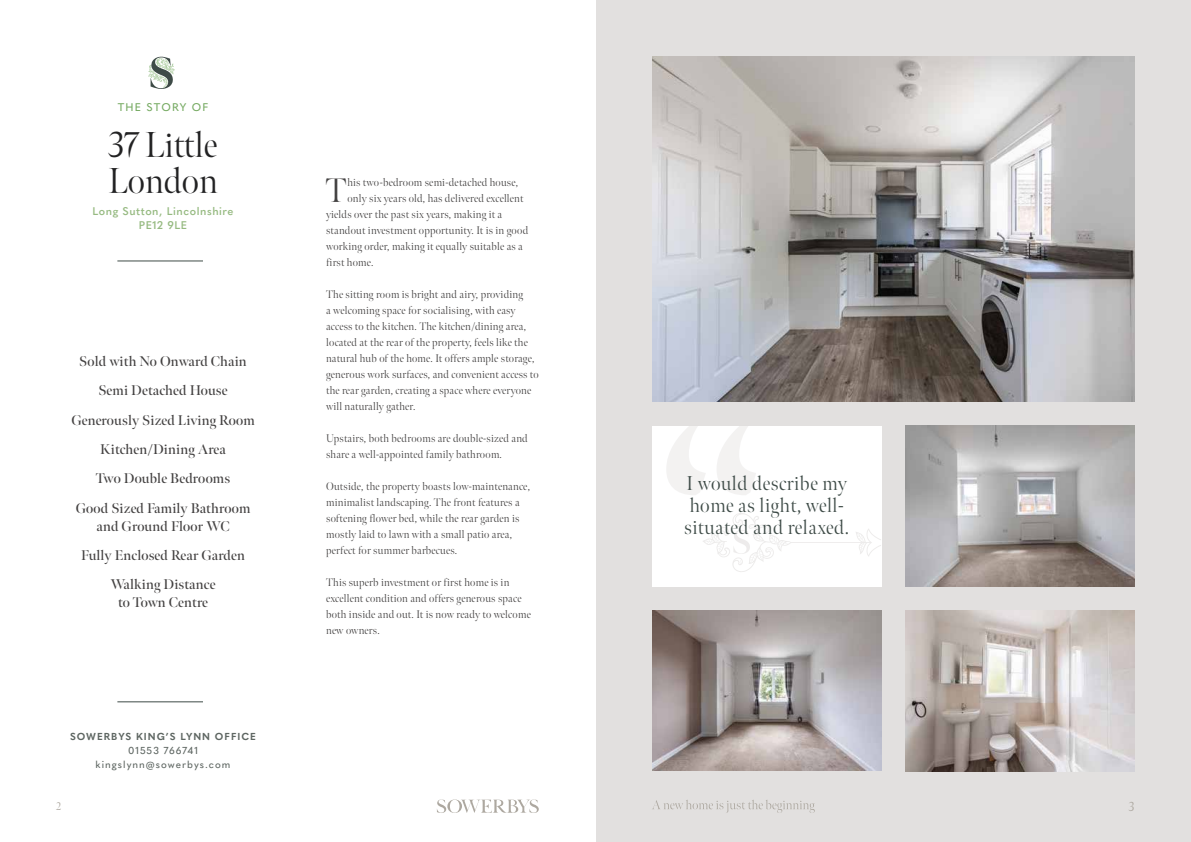
<style>
.page{position:relative;width:1191px;height:842px;background:#fff}
.page>*{position:absolute;margin:0;border:0;box-sizing:border-box;transform-origin:0 0}
.t1{font:300 36px/36px "Meno Banner";color:#222223}
.t2{font:300 34px "Meno Banner";color:#434141}
.t3{font:300 20px/22px "Meno Banner";letter-spacing:.025em;color:#3e4b47}
.t4{font:600 14px/29.3px "Meno Banner";letter-spacing:.01em;color:#434141;text-align:center}
.t5{font:300 13px "Meno Banner";color:#ada8a0}
.t6{font:300 11px/16px "Meno Banner";letter-spacing:.02em;color:#434141}
.t7{font:600 11px/14px "Quasimoda";letter-spacing:.05em;color:#96ba81;text-align:center}
.t8{font:500 11px "Quasimoda";letter-spacing:.1em;color:#76aa62}
.t9{font:300 11px "Meno Banner";color:#ada8a0}
.t10{font:500 10px/14px "Quasimoda";letter-spacing:.1em;color:#5e6662;text-align:center}
.t11{font:700 10px "Quasimoda";letter-spacing:.1em;color:#5e6662}
</style>
<div class="page">
<div style="left:595px;top:0;width:596px;height:842px;background:#e2e0df"></div>
<svg style="left:437px;top:799px;width:102px;height:14px"></svg>
<svg style="left:652px;top:800px;width:162px;height:13px"></svg>
<hr style="left:117px;top:260px;width:86px;height:1px;background:#3e4b47">
<svg style="left:148px;top:57px;width:27px;height:32px"></svg>
<hr style="left:117px;top:701px;width:86px;height:1px;background:#3e4b47">
<img style="left:652px;top:57px;width:482px;height:345px">
<img style="left:905px;top:611px;width:229px;height:160px">
<img style="left:905px;top:426px;width:229px;height:160px">
<img style="left:652px;top:610px;width:229px;height:161px">
<div style="left:652px;top:426px;width:229px;height:160px;background:#fff"></div>
<svg style="left:667px;top:426px;width:89px;height:69px"></svg>
<svg style="left:703px;top:513px;width:178px;height:59px"></svg>
<p class="t8" style="left:118px;top:98px;width:92px">THE STORY OF</p>
<h1 class="t1" style="left:108px;top:128px;width:111px">37 Little<br>London</h1>
<p class="t7" style="left:92px;top:203px;width:143px">Long Sutton, Lincolnshire<br>PE12 9LE</p>
<p class="t4" style="left:71px;top:347px;width:185px">Sold with No Onward Chain<br>Semi Detached House<br>Generously Sized Living Room<br>Kitchen/Dining Area<br>Two Double Bedrooms<br>Good Sized Family Bathroom</p>
<p class="t4" style="left:81px;top:511px;width:165px">and Ground Floor WC<br>Fully Enclosed Rear Garden<br>Walking Distance</p>
<p class="t4" style="left:118px;top:588px;width:92px">to Town Centre</p>
<p class="t11" style="left:70px;top:729px;width:187px">SOWERBYS KING’S LYNN OFFICE</p>
<p class="t10" style="left:96px;top:743px;width:136px">01553 766741 kingslynn@sowerbys.com</p>
<h2 class="t2" style="left:325px;top:170px;width:23px">T</h2>
<p class="t6" style="left:347px;top:174px;width:172px">his two-bedroom semi-detached house,</p>
<p class="t6" style="left:347px;top:190px;width:178px">only six years old, has delivered excellent</p>
<p class="t6" style="left:326px;top:206px;width:178px">yields over the past six years, making it a</p>
<p class="t6" style="left:326px;top:222px;width:204px">standout investment opportunity. It is in good</p>
<p class="t6" style="left:326px;top:238px;width:198px">working order, making it equally suitable as a</p>
<p class="t6" style="left:326px;top:254px;width:49px">first home.</p>
<p class="t6" style="left:326px;top:286px;width:214px">The sitting room is bright and airy, providing<br>a welcoming space for socialising, with easy access to the kitchen. The kitchen/dining area, located at the rear of the property, feels like the natural hub of the home. It offers ample storage, generous work surfaces, and convenient access to the rear garden, creating a space where everyone will naturally gather.</p>
<p class="t6" style="left:326px;top:430px;width:203px">Upstairs, both bedrooms are double-sized and share a well-appointed family bathroom.</p>
<p class="t6" style="left:326px;top:478px;width:205px">Outside, the property boasts low-maintenance, minimalist landscaping. The front features a softening flower bed, while the rear garden is mostly laid to lawn with a small patio area, perfect for summer barbecues.</p>
<p class="t6" style="left:326px;top:575px;width:206px">This superb investment or first home is in excellent condition and offers generous space both inside and out. It is now ready to welcome new owners.</p>
<h3 class="t3" style="left:684px;top:472px;width:166px">I would describe my home as light, well&shy;situated and relaxed.</h3>
<p class="t9" style="left:57px;top:799px;width:6px">2</p>
<p class="t5" style="left:1128px;top:798px;width:7px">3</p>
</div>
